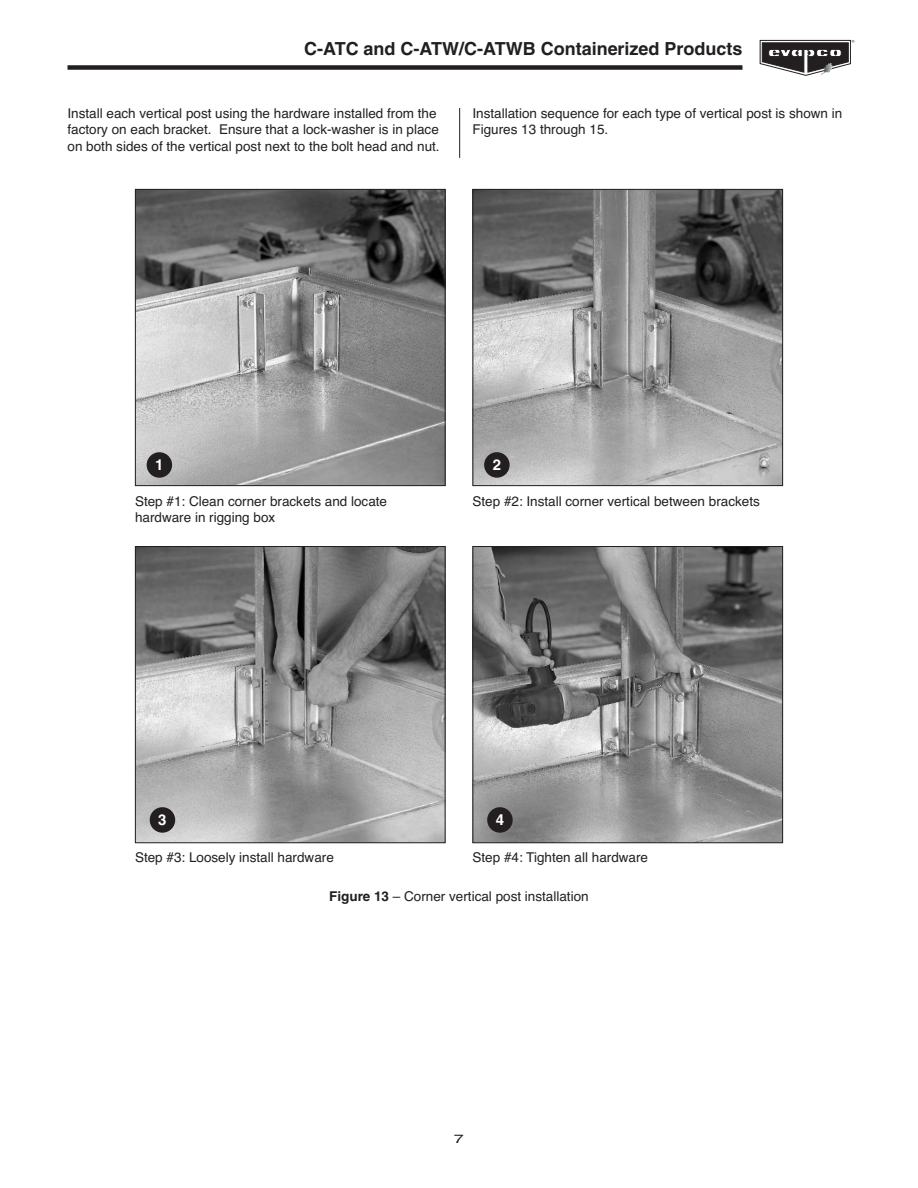
<style>
.page{position:relative;width:918px;height:1188px;background:#fff}
.page>*{position:absolute;margin:0;border:0;box-sizing:border-box;transform-origin:0 0}
.t1{font:700 18px "Helvetica";color:#231f20}
.t2{font:700 15px "Helvetica";color:#fff}
.t3{font:13.5px/16.2px "Helvetica";color:#231f20}
.t4{font:12px "Helvetica";color:#231f20;scale:1.5 1}
.s1{font-weight:700}
</style>
<div class="page">
<div style="left:68px;top:65px;width:674px;height:5px;background:#231f20"></div>
<svg style="left:760px;top:40px;width:94px;height:36px"></svg>
<img style="left:137px;top:191px;width:307px;height:293px">
<div style="left:135px;top:189px;width:311px;height:297px;border:1px solid #231f20"></div>
<img style="left:474px;top:191px;width:307px;height:293px">
<div style="left:472px;top:189px;width:311px;height:297px;border:1px solid #231f20"></div>
<img style="left:137px;top:548px;width:307px;height:293px">
<div style="left:135px;top:546px;width:311px;height:297px;border:1px solid #231f20"></div>
<img style="left:474px;top:548px;width:307px;height:293px">
<div style="left:472px;top:546px;width:311px;height:297px;border:1px solid #231f20"></div>
<div style="left:147px;top:452px;width:25px;height:26px;background:#231f20;border-radius:50%"></div>
<div style="left:484px;top:452px;width:26px;height:26px;background:#231f20;border-radius:50%"></div>
<div style="left:150px;top:807px;width:25px;height:26px;background:#231f20;border-radius:50%"></div>
<div style="left:487px;top:807px;width:26px;height:26px;background:#231f20;border-radius:50%"></div>
<hr style="left:459px;top:108px;width:1px;height:50px;background:#231f20">
<h1 class="t1" style="left:304px;top:42px;width:440px">C-ATC and C-ATW/C-ATWB Containerized Products</h1>
<p class="t3" style="left:68px;top:107px;width:374px">Install each vertical post using the hardware installed from the factory on each bracket. Ensure that a lock-washer is in place on both sides of the vertical post next to the bolt head and nut.</p>
<p class="t3" style="left:472px;top:107px;width:371px">Installation sequence for each type of vertical post is shown in<br>Figures 13 through 15.</p>
<p class="t2" style="left:155px;top:459px;width:10px">1</p>
<p class="t2" style="left:493px;top:459px;width:10px">2</p>
<p class="t3" style="left:135px;top:494px;width:254px">Step #1: Clean corner brackets and locate hardware in rigging box</p>
<p class="t3" style="left:472px;top:495px;width:289px">Step #2: Install corner vertical between brackets</p>
<p class="t2" style="left:158px;top:814px;width:10px">3</p>
<p class="t2" style="left:496px;top:814px;width:10px">4</p>
<p class="t3" style="left:135px;top:850px;width:200px">Step #3: Loosely install hardware</p>
<p class="t3" style="left:472px;top:851px;width:177px">Step #4: Tighten all hardware</p>
<p class="t3" style="left:329px;top:890px;width:261px"><span class="s1">Figure 13</span> – Corner vertical post installation</p>
<p class="t4" style="left:454px;top:1134px;width:8px">7</p>
</div>
